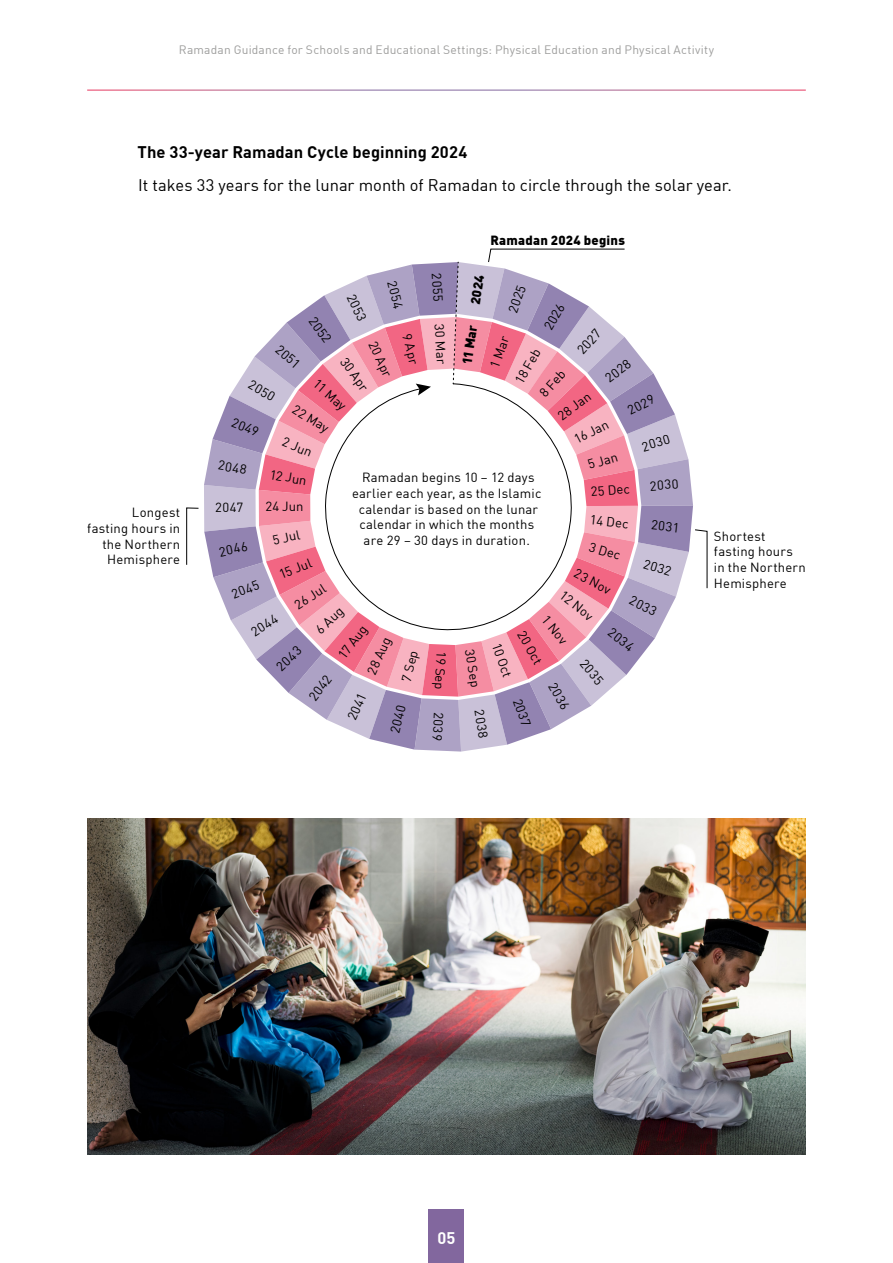
<style>
.page{position:relative;width:893px;height:1263px;background:#fff}
.page>*{position:absolute;margin:0;border:0;box-sizing:border-box;transform-origin:0 0}
.Body{font:16.5px "DIN Offc";color:#000}
.Paragraph_heading{font:700 16.5px "DIN Offc";letter-spacing:.005em;color:#000}
.t1{font:700 16.5px "DIN Offc";color:#fff}
.t2{font:13.05px/15.6px "DIN Offc";letter-spacing:.015em;color:#000;text-align:center}
.t3{font:900 13.05px "DIN Offc";letter-spacing:.02em;color:#000}
.t4{font:12px "DIN Offc";letter-spacing:.015em;color:#9d9d9c}
</style>
<div class="page">
<svg style="left:186px;top:249px;width:521px;height:502px"></svg>
<img style="left:87px;top:819px;width:719px;height:335px">
<div style="left:429px;top:1209px;width:35px;height:54px;background:#82679e"></div>
<p class="t4" style="left:179px;top:42px;width:537px">Ramadan Guidance for Schools and Educational Settings: Physical Education and Physical Activity</p>
<p class="Paragraph_heading" style="left:138px;top:142px;width:331px">The 33-year Ramadan Cycle beginning 2024</p>
<p class="Body" style="left:138px;top:175px;width:595px">It takes 33 years for the lunar month of Ramadan to circle through the solar year.</p>
<p class="t2" style="left:87px;top:505px;width:95px;text-align:right">Longest<br>fasting hours in the Northern<br>Hemisphere</p>
<p class="t3" style="left:490px;top:232px;width:136px">Ramadan 2024 begins</p>
<p class="t2" style="left:445px;top:273px;width:30px;rotate:87deg">2055</p>
<p class="t2" style="left:447px;top:323px;width:42px;rotate:87deg">30 Mar</p>
<p class="t3" style="left:466px;top:303px;width:31px;rotate:-81deg">2024</p>
<p class="t2" style="left:400px;top:279px;width:30px;rotate:76deg">2054</p>
<p class="t2" style="left:415px;top:332px;width:32px;rotate:76deg">9 Apr</p>
<p class="t2" style="left:505px;top:310px;width:30px;rotate:-71deg">2025</p>
<p class="t2" style="left:487px;top:365px;width:34px;rotate:-71deg">1 Mar</p>
<p class="t2" style="left:358px;top:291px;width:30px;rotate:65deg">2053</p>
<p class="t2" style="left:540px;top:325px;width:30px;rotate:-60deg">2026</p>
<p class="t2" style="left:318px;top:313px;width:30px;rotate:54deg">2052</p>
<p class="t3" style="left:458px;top:363px;width:42px;rotate:-81deg">11 Mar</p>
<p class="t2" style="left:574px;top:347px;width:30px;rotate:-48deg">2027</p>
<p class="t2" style="left:380px;top:338px;width:39px;rotate:65deg">20 Apr</p>
<p class="t2" style="left:283px;top:341px;width:29px;rotate:41deg">2051</p>
<p class="t2" style="left:511px;top:378px;width:39px;rotate:-60deg">18 Feb</p>
<p class="t2" style="left:350px;top:354px;width:39px;rotate:54deg">30 Apr</p>
<p class="t2" style="left:536px;top:390px;width:33px;rotate:-48deg">8 Feb</p>
<p class="t2" style="left:602px;top:373px;width:30px;rotate:-37deg">2028</p>
<p class="t2" style="left:320px;top:376px;width:41px;rotate:41deg">11 May</p>
<p class="t2" style="left:254px;top:376px;width:30px;rotate:31deg">2050</p>
<p class="t2" style="left:554px;top:411px;width:39px;rotate:-37deg">28 Jan</p>
<p class="t2" style="left:625px;top:404px;width:30px;rotate:-27deg">2029</p>
<p class="t2" style="left:571px;top:433px;width:39px;rotate:-27deg">16 Jan</p>
<p class="t2" style="left:298px;top:401px;width:42px;rotate:31deg">22 May</p>
<p class="t2" style="left:235px;top:414px;width:30px;rotate:22deg">2049</p>
<p class="t2" style="left:640px;top:439px;width:30px;rotate:-17deg">2030</p>
<p class="t2" style="left:286px;top:434px;width:33px;rotate:22deg">2 Jun</p>
<p class="t2" style="left:586px;top:457px;width:32px;rotate:-17deg">5 Jan</p>
<p class="t2" style="left:220px;top:457px;width:30px;rotate:10deg">2048</p>
<p class="t2" style="left:271px;top:466px;width:39px;rotate:10deg">12 Jun</p>
<p class="t2" style="left:352px;top:470px;width:191px">Ramadan begins 10 – 12 days earlier each year, as the Islamic calendar is based on the lunar calendar in which the months are 29 – 30 days in duration.</p>
<p class="t2" style="left:649px;top:478px;width:30px;rotate:-5deg">2030</p>
<p class="t2" style="left:590px;top:484px;width:41px;rotate:-5deg">25 Dec</p>
<p class="t2" style="left:215px;top:499px;width:30px">2047</p>
<p class="t2" style="left:265px;top:498px;width:40px">24 Jun</p>
<p class="t2" style="left:591px;top:511px;width:40px;rotate:6deg">14 Dec</p>
<p class="t2" style="left:652px;top:516px;width:30px;rotate:6deg">2031</p>
<p class="t2" style="left:271px;top:532px;width:29px;rotate:-12deg">5 Jul</p>
<p class="t2" style="left:218px;top:544px;width:30px;rotate:-12deg">2046</p>
<p class="t2" style="left:592px;top:538px;width:34px;rotate:17deg">3 Dec</p>
<p class="t2" style="left:277px;top:567px;width:35px;rotate:-22deg">15 Jul</p>
<p class="t2" style="left:646px;top:556px;width:30px;rotate:17deg">2032</p>
<p class="t2" style="left:579px;top:565px;width:41px;rotate:27deg">23 Nov</p>
<p class="t2" style="left:614px;top:624px;width:30px;rotate:38deg">2034</p>
<p class="t2" style="left:229px;top:587px;width:30px;rotate:-22deg">2045</p>
<p class="t2" style="left:291px;top:599px;width:36px;rotate:-33deg">26 Jul</p>
<p class="t2" style="left:566px;top:587px;width:40px;rotate:38deg">12 Nov</p>
<p class="t2" style="left:589px;top:656px;width:30px;rotate:50deg">2035</p>
<p class="t2" style="left:634px;top:592px;width:30px;rotate:27deg">2033</p>
<p class="t2" style="left:312px;top:625px;width:34px;rotate:-43deg">6 Aug</p>
<p class="t2" style="left:248px;top:626px;width:30px;rotate:-33deg">2044</p>
<p class="t2" style="left:550px;top:612px;width:34px;rotate:50deg">1 Nov</p>
<p class="t2" style="left:559px;top:680px;width:30px;rotate:60deg">2036</p>
<p class="t2" style="left:335px;top:652px;width:40px;rotate:-53deg">17 Aug</p>
<p class="t2" style="left:528px;top:628px;width:38px;rotate:60deg">20 Oct</p>
<p class="t2" style="left:525px;top:696px;width:30px;rotate:71deg">2037</p>
<p class="t2" style="left:364px;top:670px;width:41px;rotate:-66deg">28 Aug</p>
<p class="t2" style="left:504px;top:640px;width:38px;rotate:71deg">10 Oct</p>
<p class="t2" style="left:273px;top:662px;width:30px;rotate:-43deg">2043</p>
<p class="t2" style="left:478px;top:648px;width:40px;rotate:81deg">30 Sep</p>
<p class="t2" style="left:398px;top:679px;width:33px;rotate:-75deg">7 Sep</p>
<p class="t2" style="left:450px;top:652px;width:40px;rotate:93deg">19 Sep</p>
<p class="t2" style="left:305px;top:694px;width:30px;rotate:-53deg">2042</p>
<p class="t2" style="left:344px;top:716px;width:29px;rotate:-66deg">2041</p>
<p class="t2" style="left:387px;top:731px;width:30px;rotate:-76deg">2040</p>
<p class="t2" style="left:487px;top:708px;width:30px;rotate:81deg">2038</p>
<p class="t2" style="left:447px;top:712px;width:30px;rotate:93deg">2039</p>
<p class="t2" style="left:714px;top:528px;width:93px;text-align:left">Shortest fasting hours in the Northern<br>Hemisphere</p>
<p class="t1" style="left:437px;top:1227px;width:20px">05</p>
</div>
